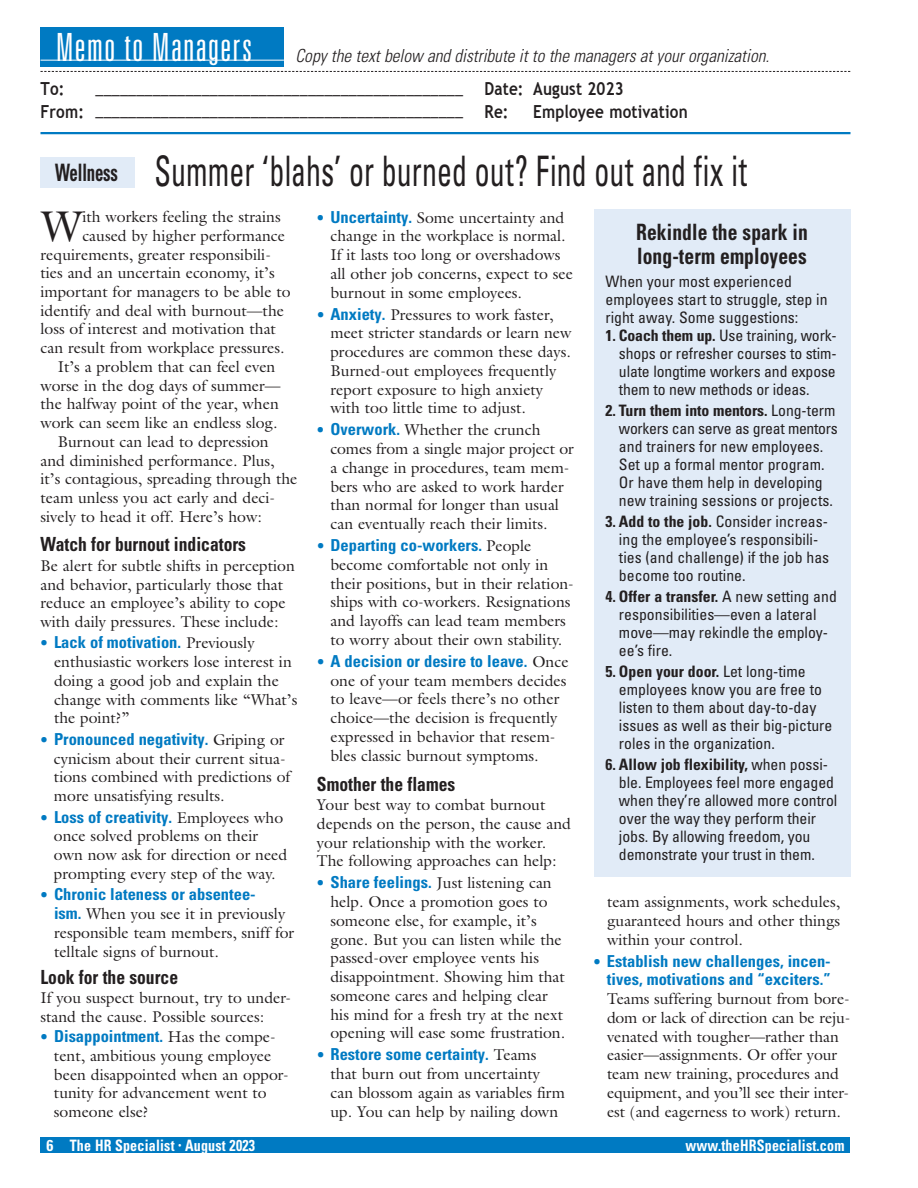
<style>
.page{position:relative;width:918px;height:1188px;background:#fff}
.page>*{position:absolute;margin:0;border:0;box-sizing:border-box;transform-origin:0 0}
.t1{font:43.35px "Galliard Std";color:#231f20}
.t2{font:condensed 42px "Univers LT Std";letter-spacing:.005em;color:#231f20;scale:.71 1}
.t3{font:300 ultra-condensed 38.85px "Univers LT Std";letter-spacing:.04em;color:#fff}
.t4{font:700 condensed 22.5px/24px "Univers LT Std";letter-spacing:.005em;color:#231f20;scale:.87 1}
.t5{font:700 condensed 19.5px "Univers LT Std";color:#231f20;scale:.9 1}
.t6{font:18px/22.5px "Trebuchet MS";color:#231f20;scale:.85 1}
.t7{font:italic 300 condensed 18px "Univers LT Std";color:#231f20}
.t8{font:700 18px "Trebuchet MS";letter-spacing:.01em;color:#231f20;scale:.85 1}
.t9{font:700 condensed 16.5px/18.8px "Univers LT Std";color:#007ac2;text-align:right}
.t10{font:15.75px/18.8px "Galliard Std";color:#231f20}
.t11{font:condensed 15.75px/18px "Univers LT Std";color:#231f20}
.t12{font:700 condensed 15.75px "Univers LT Std";letter-spacing:.015em;color:#fff}
.t13{font:700 condensed 15.75px "Univers LT Std";letter-spacing:.015em;color:#fff;scale:.89 1}
.s1{font-weight:700}
.s2{font-weight:700;font-size:24px}
.s3{font-weight:700;color:#007ac2}
.s4{font-family:"Univers LT Std";font-weight:700;font-stretch:condensed;font-size:16.5px;color:#007ac2}
.s5{font-family:"Galliard Std";font-stretch:normal;font-size:15.75px}
.s6{font-family:"Galliard Std";font-weight:400;font-stretch:normal;font-size:15.75px;color:#231f20}
</style>
<div class="page">
<div style="left:40px;top:1137px;width:810px;height:16px;background:#007ac2"></div>
<svg style="left:40px;top:71px;width:810px;height:1px"></svg>
<div style="left:40px;top:27px;width:244px;height:40px;background:#007ac2"></div>
<hr style="left:40px;top:60px;width:244px;height:1px;background:#fff">
<hr style="left:40px;top:132px;width:810px;height:2px;background:#007ac2">
<div style="left:40px;top:157px;width:95px;height:31px;background:#e1ebf7"></div>
<div style="left:594px;top:209px;width:256px;height:667px;background:#e1ebf7"></div>
<h3 class="t3" style="left:56px;top:27px;width:198px">Memo to Managers</h3>
<p class="t7" style="left:296px;top:45px;width:475px">Copy the text below and distribute it to the managers at your organization.</p>
<p class="t6" style="left:40px;top:76px;width:688px;text-indent:55px">_____________________________________________ <span class="s1">Date: August 2023<br>From:</span> _____________________________________________ <span class="s1">Re:</span></p>
<p class="t8" style="left:40px;top:77px;width:30px">To:</p>
<p class="t8" style="left:533px;top:100px;width:183px">Employee motivation</p>
<h2 class="t2" style="left:55px;top:145px;width:976px"><span class="s2">Wellness</span> Summer ‘blahs’ or burned out? Find out and fix it</h2>
<h3 class="t4" style="left:636px;top:220px;width:199px">Rekindle the spark in long-term employees</h3>
<p class="t11" style="left:606px;top:272px;width:224px">When your most experienced employees start to struggle, step in right away. Some suggestions:</p>
<p class="t11" style="left:619px;top:326px;width:219px;text-align:justify;text-indent:-13px"><span class="s1">1. Coach them up.</span> Use training, work&shy;shops or refresher courses to stim&shy;ulate longtime workers and expose them to new methods or ideas.</p>
<p class="t11" style="left:619px;top:401px;width:220px;text-indent:-13px"><span class="s1">2. Turn them into mentors.</span> Long-term workers can serve as great mentors and trainers for new employees.<br>Set up a formal mentor program.<br>Or have them help in developing new training sessions or projects.</p>
<p class="t11" style="left:619px;top:512px;width:212px;text-indent:-13px"><span class="s1">3. Add to the job.</span> Consider increas&shy;ing the employee’s responsibili&shy;ties (and challenge) if the job has become too routine.</p>
<p class="t11" style="left:619px;top:587px;width:219px;text-indent:-13px"><span class="s1">4. Offer a transfer.</span> A new setting and responsibilities—even a lateral move—may rekindle the employ&shy;ee’s fire.</p>
<p class="t11" style="left:619px;top:662px;width:215px;text-indent:-13px"><span class="s1">5. Open your door.</span> Let long-time employees know you are free to listen to them about day-to-day issues as well as their big-picture roles in the organization.</p>
<p class="t11" style="left:619px;top:755px;width:220px;text-indent:-13px"><span class="s1">6. Allow job flexibility,</span> when possi&shy;ble. Employees feel more engaged when they’re allowed more control over the way they perform their jobs. By allowing freedom, you demonstrate your trust in them.</p>
<h1 class="t1" style="left:42px;top:199px;width:42px">W</h1>
<p class="t10" style="left:82px;top:207px;width:200px">ith workers feeling the strains</p>
<p class="t10" style="left:331px;top:208px;width:244px;text-indent:-14px"><span class="s3">•</span> <span class="s4">Uncertainty.</span> Some uncertainty and change in the workplace is normal.<br>If it lasts too long or overshadows all other job concerns, expect to see burnout in some employees.</p>
<p class="t10" style="left:330px;top:305px;width:243px;text-indent:-13px"><span class="s3">•</span> <span class="s4">Anxiety.</span> Pressures to work faster, meet stricter standards or learn new procedures are common these days.<br>Burned-out employees frequently report exposure to high anxiety with too little time to adjust.</p>
<p class="t10" style="left:330px;top:420px;width:245px;text-indent:-14px"><span class="s3">•</span> <span class="s4">Overwork.</span> Whether the crunch comes from a single major project or a change in procedures, team mem&shy;bers who are asked to work harder than normal for longer than usual can eventually reach their limits.</p>
<p class="t9" style="left:317px;top:536px;width:216px"><span class="s5">•</span> Departing co-workers. <span class="s6">People</span></p>
<p class="t10" style="left:331px;top:555px;width:245px">become comfortable not only in their positions, but in their relation&shy;ships with co-workers. Resignations and layoffs can lead team members to worry about their own stability.</p>
<p class="t9" style="left:317px;top:652px;width:253px"><span class="s5">•</span> A decision or desire to leave. <span class="s6">Once</span></p>
<p class="t10" style="left:331px;top:671px;width:237px">one of your team members decides to leave—or feels there’s no other choice—the decision is frequently expressed in behavior that resem&shy;bles classic burnout symptoms.</p>
<p class="t5" style="left:317px;top:772px;width:155px">Smother the flames</p>
<p class="t10" style="left:317px;top:795px;width:256px">Your best way to combat burnout depends on the person, the cause and your relationship with the worker.<br>The following approaches can help:</p>
<p class="t10" style="left:331px;top:873px;width:236px;text-indent:-14px"><span class="s3">•</span> <span class="s4">Share feelings.</span> Just listening can help. Once a promotion goes to someone else, for example, it’s gone. But you can listen while the passed-over employee vents his disappointment. Showing him that someone cares and helping clear his mind for a fresh try at the next opening will ease some frustration.</p>
<p class="t9" style="left:317px;top:1045px;width:221px"><span class="s5">•</span> Restore some certainty. <span class="s6">Teams</span></p>
<p class="t10" style="left:331px;top:1064px;width:236px">that burn out from uncertainty can blossom again as variables firm up. You can help by nailing down</p>
<p class="t10" style="left:82px;top:226px;width:204px">caused by higher performance</p>
<p class="t10" style="left:40px;top:245px;width:232px">requirements, greater responsibili-</p>
<p class="t10" style="left:40px;top:263px;width:236px">ties and an uncertain economy, it’s</p>
<p class="t10" style="left:40px;top:282px;width:252px">important for managers to be able to</p>
<p class="t10" style="left:40px;top:301px;width:245px">identify and deal with burnout—the</p>
<p class="t10" style="left:40px;top:320px;width:237px">loss of interest and motivation that</p>
<p class="t10" style="left:40px;top:338px;width:245px">can result from workplace pressures.</p>
<p class="t10" style="left:58px;top:357px;width:219px">It’s a problem that can feel even</p>
<p class="t10" style="left:40px;top:376px;width:242px">worse in the dog days of summer—</p>
<p class="t10" style="left:40px;top:395px;width:240px">the halfway point of the year, when</p>
<p class="t10" style="left:40px;top:413px;width:239px">work can seem like an endless slog.</p>
<p class="t10" style="left:58px;top:432px;width:212px">Burnout can lead to depression</p>
<p class="t10" style="left:40px;top:451px;width:236px">and diminished performance. Plus,</p>
<p class="t10" style="left:40px;top:469px;width:258px">it’s contagious, spreading through the</p>
<p class="t10" style="left:40px;top:488px;width:236px">team unless you act early and deci-</p>
<p class="t10" style="left:40px;top:507px;width:223px">sively to head it off. Here’s how:</p>
<p class="t5" style="left:40px;top:532px;width:230px">Watch for burnout indicators</p>
<p class="t10" style="left:40px;top:556px;width:256px">Be alert for subtle shifts in perception and behavior, particularly those that reduce an employee’s ability to cope with daily pressures. These include:</p>
<p class="t9" style="left:40px;top:633px;width:216px"><span class="s5">•</span> Lack of motivation. <span class="s6">Previously</span></p>
<p class="t10" style="left:54px;top:652px;width:245px">enthusiastic workers lose interest in doing a good job and explain the change with comments like “What’s the point?”</p>
<p class="t9" style="left:41px;top:730px;width:246px"><span class="s5">•</span> Pronounced negativity. <span class="s6">Griping or</span></p>
<p class="t10" style="left:54px;top:749px;width:238px">cynicism about their current situa&shy;tions combined with predictions of more unsatisfying results.</p>
<p class="t9" style="left:40px;top:807px;width:244px"><span class="s5">•</span> Loss of creativity. <span class="s6">Employees who</span></p>
<p class="t10" style="left:54px;top:826px;width:235px">once solved problems on their own now ask for direction or need prompting every step of the way.</p>
<p class="t9" style="left:41px;top:885px;width:217px"><span class="s5">•</span> Chronic lateness or absentee-</p>
<p class="t10" style="left:54px;top:904px;width:242px"><span class="s4">ism.</span> When you see it in previously responsible team members, sniff for telltale signs of burnout.</p>
<p class="t5" style="left:40px;top:965px;width:154px">Look for the source</p>
<p class="t10" style="left:40px;top:988px;width:252px">If you suspect burnout, try to under&shy;stand the cause. Possible sources:</p>
<p class="t9" style="left:40px;top:1027px;width:237px"><span class="s5">•</span> Disappointment. <span class="s6">Has the compe-</span></p>
<p class="t10" style="left:54px;top:1046px;width:236px">tent, ambitious young employee been disappointed when an oppor&shy;tunity for advancement went to someone else?</p>
<p class="t10" style="left:607px;top:892px;width:235px;text-align:justify">team assignments, work schedules, guaranteed hours and other things within your control.</p>
<p class="t9" style="left:594px;top:951px;width:239px"><span class="s5">•</span> Establish new challenges, incen&shy;tives, motivations and “exciters.”</p>
<p class="t10" style="left:607px;top:989px;width:245px">Teams suffering burnout from bore&shy;dom or lack of direction can be reju&shy;venated with tougher—rather than easier—assignments. Or offer your team new training, procedures and equipment, and you’ll see their inter&shy;est (and eagerness to work) return.</p>
<p class="t12" style="left:46px;top:1135px;width:210px">6 The HR Specialist <sup>•</sup> August 2023</p>
<p class="t13" style="left:685px;top:1135px;width:180px">www.theHRSpecialist.com</p>
</div>
